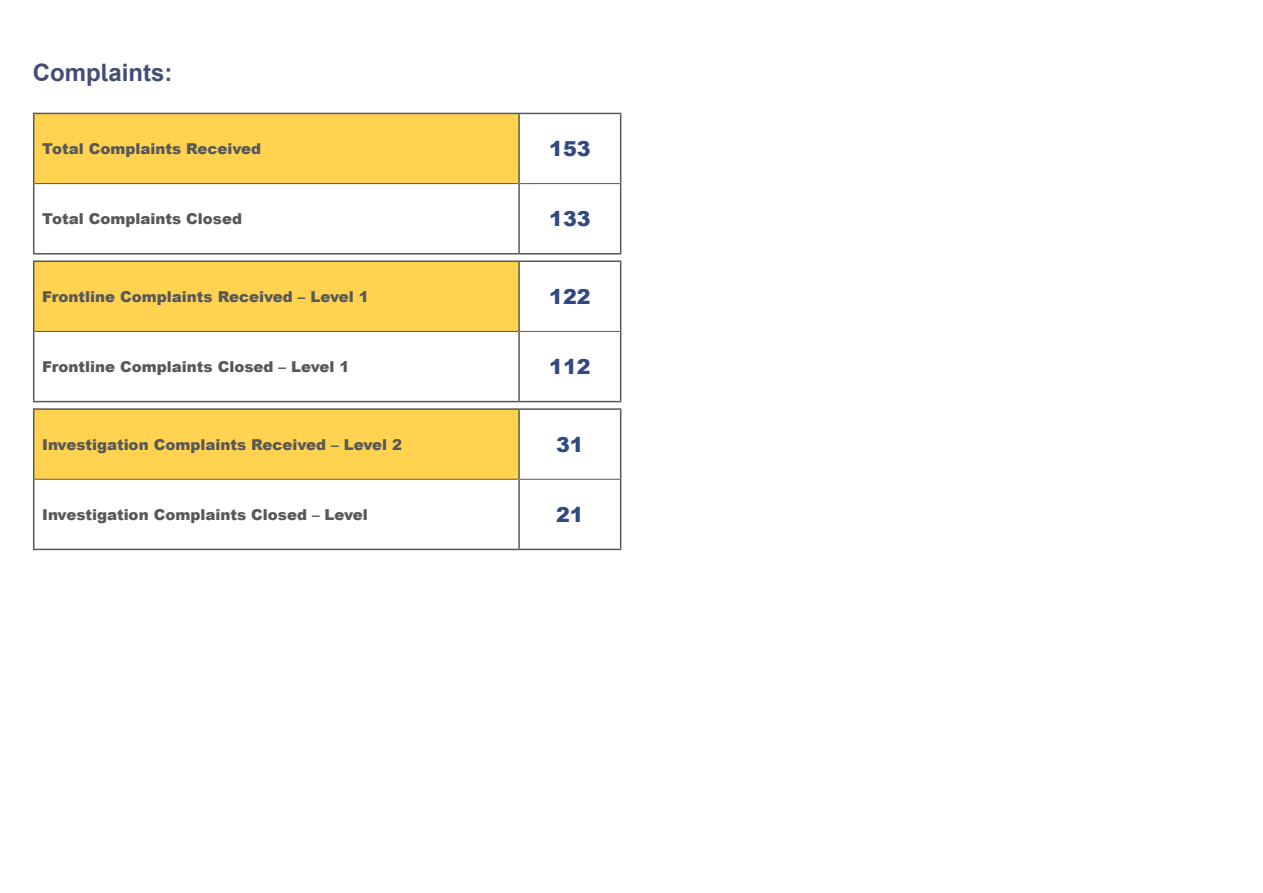
<style>
.page{position:relative;width:1263px;height:893px;background:#fff}
.page>*{position:absolute;margin:0;border:0;box-sizing:border-box;transform-origin:0 0}
.Heading_2{font:700 24px "Arial";color:#444c75}
.t1{font:900 20.7px "Arial";color:#304a81}
.t2{font:900 15px "Arial";color:#57585a}
</style>
<div class="page">
<div style="left:34px;top:113px;width:485px;height:71px;background:#ffd24f"></div>
<hr style="left:34px;top:183px;width:484px;height:1px;background:#57585a">
<hr style="left:520px;top:183px;width:100px;height:1px;background:#57585a">
<hr style="left:33px;top:114px;width:1px;height:70px;background:#57585a">
<hr style="left:33px;top:184px;width:1px;height:69px;background:#57585a">
<hr style="left:518px;top:114px;width:2px;height:70px;background:#57585a">
<hr style="left:518px;top:184px;width:2px;height:69px;background:#57585a">
<hr style="left:33px;top:113px;width:486px;height:1px;background:#57585a">
<hr style="left:519px;top:113px;width:102px;height:1px;background:#57585a">
<hr style="left:620px;top:114px;width:1px;height:70px;background:#57585a">
<hr style="left:620px;top:184px;width:1px;height:69px;background:#57585a">
<hr style="left:33px;top:253px;width:486px;height:1px;background:#57585a">
<hr style="left:519px;top:253px;width:102px;height:1px;background:#57585a">
<div style="left:34px;top:261px;width:485px;height:70px;background:#ffd24f"></div>
<hr style="left:34px;top:331px;width:484px;height:1px;background:#57585a">
<hr style="left:520px;top:331px;width:100px;height:1px;background:#57585a">
<hr style="left:33px;top:262px;width:1px;height:69px;background:#57585a">
<hr style="left:33px;top:331px;width:1px;height:70px;background:#57585a">
<hr style="left:518px;top:262px;width:2px;height:69px;background:#57585a">
<hr style="left:518px;top:331px;width:2px;height:70px;background:#57585a">
<hr style="left:33px;top:260px;width:486px;height:2px;background:#57585a">
<hr style="left:519px;top:260px;width:102px;height:2px;background:#57585a">
<hr style="left:620px;top:262px;width:1px;height:69px;background:#57585a">
<hr style="left:620px;top:331px;width:1px;height:70px;background:#57585a">
<hr style="left:33px;top:401px;width:486px;height:1px;background:#57585a">
<hr style="left:519px;top:401px;width:102px;height:1px;background:#57585a">
<div style="left:34px;top:409px;width:485px;height:70px;background:#ffd24f"></div>
<hr style="left:34px;top:479px;width:484px;height:1px;background:#57585a">
<hr style="left:520px;top:479px;width:100px;height:1px;background:#57585a">
<hr style="left:33px;top:410px;width:1px;height:69px;background:#57585a">
<hr style="left:33px;top:479px;width:1px;height:70px;background:#57585a">
<hr style="left:518px;top:410px;width:2px;height:69px;background:#57585a">
<hr style="left:518px;top:479px;width:2px;height:70px;background:#57585a">
<hr style="left:33px;top:408px;width:486px;height:2px;background:#57585a">
<hr style="left:519px;top:408px;width:102px;height:2px;background:#57585a">
<hr style="left:620px;top:410px;width:1px;height:69px;background:#57585a">
<hr style="left:620px;top:479px;width:1px;height:70px;background:#57585a">
<hr style="left:33px;top:549px;width:486px;height:1px;background:#57585a">
<hr style="left:519px;top:549px;width:102px;height:1px;background:#57585a">
<h2 class="Heading_2" style="left:33px;top:56px;width:141px">Complaints:</h2>
<p class="t2" style="left:42px;top:138px;width:221px">Total Complaints Received</p>
<p class="t1" style="left:549px;top:133px;width:43px">153</p>
<p class="t2" style="left:42px;top:208px;width:201px">Total Complaints Closed</p>
<p class="t1" style="left:549px;top:204px;width:43px">133</p>
<p class="t2" style="left:42px;top:285px;width:328px">Frontline Complaints Received – Level 1</p>
<p class="t1" style="left:549px;top:281px;width:43px">122</p>
<p class="t2" style="left:42px;top:356px;width:309px">Frontline Complaints Closed – Level 1</p>
<p class="t1" style="left:549px;top:351px;width:43px">112</p>
<p class="t2" style="left:42px;top:433px;width:361px">Investigation Complaints Received – Level 2</p>
<p class="t1" style="left:556px;top:429px;width:29px">31</p>
<p class="t2" style="left:42px;top:503px;width:327px">Investigation Complaints Closed – Level</p>
<p class="t1" style="left:556px;top:499px;width:29px">21</p>
</div>
